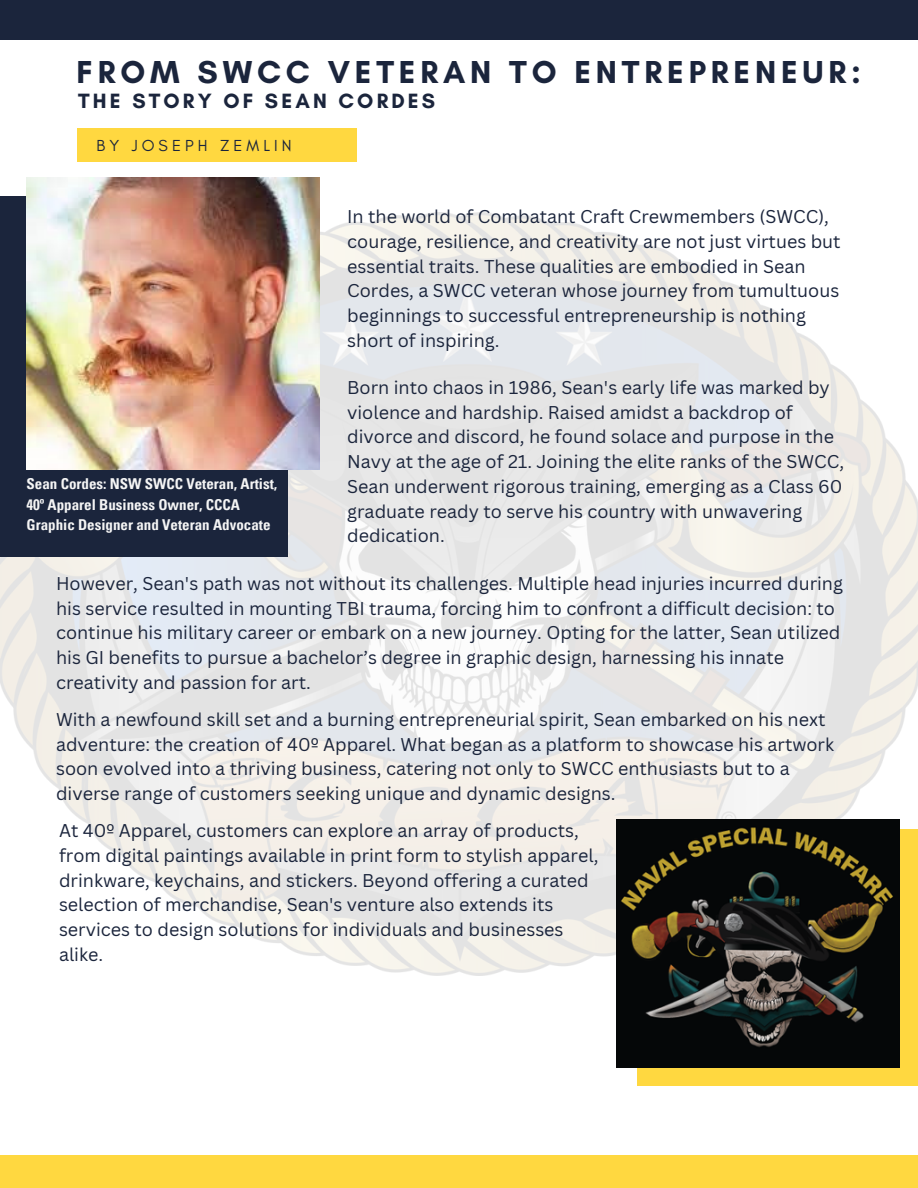
<style>
.page{position:relative;width:918px;height:1188px;background:#fff}
.page>*{position:absolute;margin:0;border:0;box-sizing:border-box;transform-origin:0 0}
.t1{font:700 32.4px "Glacial Indifference";letter-spacing:.15em;color:#1b253c}
.t2{font:700 21.15px "Glacial Indifference";letter-spacing:.15em;color:#1b253c}
.t3{font:18px/24.8px "Canva Sans";color:#1b253c}
.t4{font:16.2px "Glacial Indifference";letter-spacing:.25em;color:#1b253c}
.t5{font:700 condensed 15px/20.2px "Univers LT Pro";color:#f5f5f5}
</style>
<div class="page">
<div style="left:0;top:0;width:918px;height:39px;background:#1b253c"></div>
<div style="left:0;top:1155px;width:918px;height:33px;background:#ffd840"></div>
<div style="left:77px;top:129px;width:280px;height:33px;background:#ffd840"></div>
<img style="left:0;top:213px;width:918px;height:762px">
<div style="left:0;top:196px;width:288px;height:360px;background:#1b253c"></div>
<img style="left:27px;top:177px;width:292px;height:293px">
<div style="left:637px;top:830px;width:281px;height:255px;background:#ffd840"></div>
<img style="left:616px;top:820px;width:284px;height:247px">
<h1 class="t1" style="left:77px;top:52px;width:786px">FROM SWCC VETERAN TO ENTREPRENEUR:</h1>
<p class="t2" style="left:78px;top:88px;width:359px">THE STORY OF SEAN CORDES</p>
<p class="t4" style="left:97px;top:135px;width:197px">BY JOSEPH ZEMLIN</p>
<p class="t3" style="left:347px;top:204px;width:495px">In the world of Combatant Craft Crewmembers (SWCC), courage, resilience, and creativity are not just virtues but essential traits. These qualities are embodied in Sean Cordes, a SWCC veteran whose journey from tumultuous beginnings to successful entrepreneurship is nothing short of inspiring.</p>
<p class="t3" style="left:347px;top:375px;width:499px">Born into chaos in 1986, Sean's early life was marked by violence and hardship. Raised amidst a backdrop of divorce and discord, he found solace and purpose in the Navy at the age of 21. Joining the elite ranks of the SWCC, Sean underwent rigorous training, emerging as a Class 60 graduate ready to serve his country with unwavering dedication.</p>
<p class="t3" style="left:56px;top:571px;width:789px">However, Sean's path was not without its challenges. Multiple head injuries incurred during his service resulted in mounting TBI trauma, forcing him to confront a difficult decision: to continue his military career or embark on a new journey. Opting for the latter, Sean utilized his GI benefits to pursue a bachelor’s degree in graphic design, harnessing his innate creativity and passion for art.</p>
<p class="t3" style="left:56px;top:707px;width:780px">With a newfound skill set and a burning entrepreneurial spirit, Sean embarked on his next adventure: the creation of 40º Apparel. What began as a platform to showcase his artwork soon evolved into a thriving business, catering not only to SWCC enthusiasts but to a diverse range of customers seeking unique and dynamic designs.</p>
<p class="t3" style="left:59px;top:818px;width:541px">At 40º Apparel, customers can explore an array of products, from digital paintings available in print form to stylish apparel, drinkware, keychains, and stickers. Beyond offering a curated selection of merchandise, Sean's venture also extends its services to design solutions for individuals and businesses alike.</p>
<p class="t5" style="left:27px;top:476px;width:252px">Sean Cordes: NSW SWCC Veteran, Artist,<br>40º Apparel Business Owner, CCCA<br>Graphic Designer and Veteran Advocate</p>
</div>
